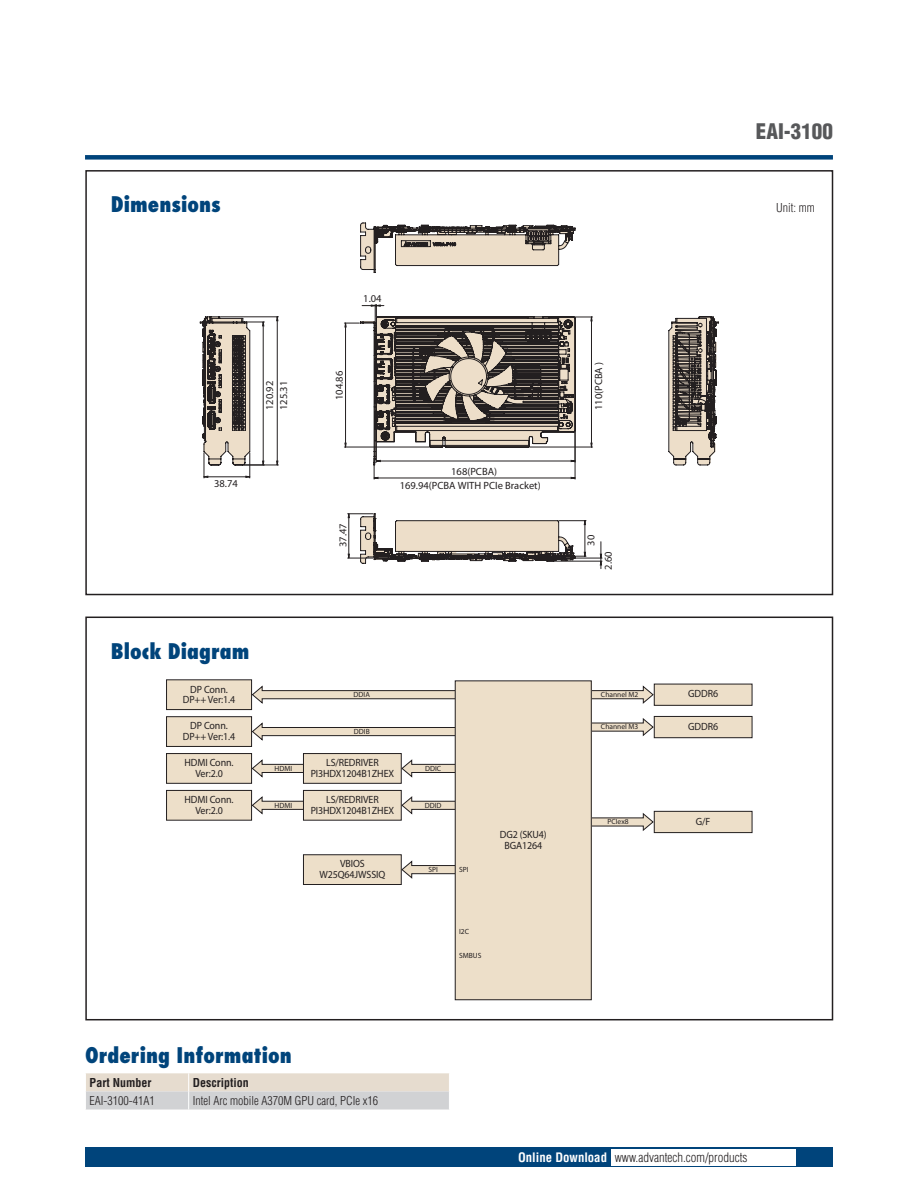
<style>
.page{position:relative;width:918px;height:1188px;background:#fff}
.page>*{position:absolute;margin:0;border:0;box-sizing:border-box;transform-origin:0 0}
.t1{font:800 condensed 21px "Futura";color:#00447b}
.t2{font:900 condensed 21px "Helvetica";color:#57585a}
.t3{font:300 condensed 12.75px "Helvetica";color:#231f20}
.t4{font:300 condensed 12px "Helvetica";color:#231f20}
.t5{font:700 condensed 12px "Helvetica";color:#231f20}
.t6{font:10.5px/10.5px "Myriad Pro";letter-spacing:-.01em;color:#231f20;text-align:center;scale:.95 1}
.t7{font:10.5px/14px "Myriad Pro";letter-spacing:-.01em;color:#231f20}
.t8{font:7.5px "Myriad Pro";color:#231f20}
.s1{font-weight:700;color:#fff}
</style>
<div class="page">
<div style="left:85px;top:155px;width:748px;height:5px;background:#00447b"></div>
<div style="left:85px;top:1147px;width:748px;height:20px;background:#00447b"></div>
<div style="left:611px;top:1149px;width:184px;height:16px;background:#fff"></div>
<div style="left:85px;top:170px;width:748px;height:425px;border:2px solid #231f20"></div>
<div style="left:85px;top:617px;width:748px;height:403px;border:2px solid #231f20"></div>
<svg style="left:86px;top:1073px;width:363px;height:37px;background:#dcd8d3"></svg>
<svg style="left:592px;top:812px;width:62px;height:20px"></svg>
<div style="left:167px;top:680px;width:85px;height:30px;background:#eddfc9"></div>
<div style="left:166px;top:679px;width:86px;height:31px;border:1px solid #231f20"></div>
<svg style="left:251px;top:685px;width:204px;height:19px"></svg>
<svg style="left:592px;top:685px;width:62px;height:19px"></svg>
<div style="left:654px;top:684px;width:98px;height:21px;background:#eddfc9"></div>
<div style="left:654px;top:684px;width:98px;height:22px;border:1px solid #231f20"></div>
<svg style="left:592px;top:717px;width:62px;height:20px"></svg>
<div style="left:654px;top:716px;width:98px;height:22px;background:#eddfc9"></div>
<div style="left:654px;top:716px;width:98px;height:22px;border:1px solid #231f20"></div>
<div style="left:167px;top:717px;width:85px;height:29px;background:#eddfc9"></div>
<div style="left:166px;top:716px;width:86px;height:31px;border:1px solid #231f20"></div>
<svg style="left:251px;top:722px;width:204px;height:19px"></svg>
<svg style="left:252px;top:759px;width:51px;height:19px"></svg>
<div style="left:167px;top:754px;width:85px;height:29px;background:#eddfc9"></div>
<div style="left:166px;top:753px;width:86px;height:31px;border:1px solid #231f20"></div>
<svg style="left:402px;top:759px;width:53px;height:19px"></svg>
<div style="left:303px;top:754px;width:98px;height:29px;background:#eddfc9"></div>
<div style="left:303px;top:753px;width:99px;height:31px;border:1px solid #231f20"></div>
<svg style="left:252px;top:796px;width:51px;height:19px"></svg>
<div style="left:167px;top:790px;width:85px;height:30px;background:#eddfc9"></div>
<div style="left:166px;top:790px;width:86px;height:31px;border:1px solid #231f20"></div>
<svg style="left:402px;top:796px;width:53px;height:19px"></svg>
<div style="left:303px;top:790px;width:98px;height:30px;background:#eddfc9"></div>
<div style="left:303px;top:790px;width:99px;height:31px;border:1px solid #231f20"></div>
<svg style="left:402px;top:860px;width:53px;height:19px"></svg>
<div style="left:303px;top:855px;width:98px;height:30px;background:#eddfc9"></div>
<div style="left:303px;top:854px;width:99px;height:31px;border:1px solid #231f20"></div>
<div style="left:455px;top:681px;width:136px;height:319px;background:#eddfc9"></div>
<div style="left:455px;top:680px;width:137px;height:320px;border:1px solid #231f20"></div>
<div style="left:654px;top:811px;width:98px;height:22px;background:#eddfc9"></div>
<div style="left:654px;top:811px;width:98px;height:22px;border:1px solid #231f20"></div>
<svg style="left:668px;top:316px;width:51px;height:150px;background:#89817a"></svg>
<svg style="left:360px;top:222px;width:216px;height:51px"></svg>
<hr style="left:220px;top:316px;width:58px;height:1px;background:#231f20">
<hr style="left:244px;top:465px;width:34px;height:1px;background:#231f20">
<svg style="left:344px;top:304px;width:249px;height:175px"></svg>
<svg style="left:199px;top:316px;width:66px;height:162px"></svg>
<svg style="left:347px;top:513px;width:255px;height:56px"></svg>
<h1 class="t1" style="left:111px;top:191px;width:111px">Dimensions</h1>
<p class="t7" style="left:214px;top:476px;width:25px">38.74</p>
<p class="t7" style="left:262px;top:410px;width:31px;rotate:-90deg">120.92<br>125.31</p>
<h1 class="t1" style="left:111px;top:638px;width:140px">Block Diagram</h1>
<p class="t7" style="left:363px;top:292px;width:20px">1.04</p>
<p class="t7" style="left:332px;top:400px;width:31px;rotate:-90deg">104.86</p>
<p class="t7" style="left:592px;top:410px;width:50px;rotate:-90deg">110(PCBA )</p>
<p class="t7" style="left:451px;top:465px;width:47px">168(PCBA)</p>
<p class="t7" style="left:336px;top:547px;width:25px;rotate:-90deg">37.47</p>
<p class="t7" style="left:400px;top:478px;width:142px">169.94(PCBA WITH PCIe Bracket)</p>
<p class="t7" style="left:584px;top:546px;width:12px;rotate:-90deg">30</p>
<p class="t7" style="left:601px;top:570px;width:20px;rotate:-90deg">2.60</p>
<p class="t6" style="left:183px;top:684px;width:57px">DP Conn.<br>DP++ Ver:1.4</p>
<p class="t8" style="left:354px;top:690px;width:18px">DDIA</p>
<p class="t8" style="left:601px;top:690px;width:39px">Channel M2</p>
<p class="t6" style="left:688px;top:688px;width:33px">GDDR6</p>
<p class="t6" style="left:190px;top:720px;width:41px">DP Conn.</p>
<p class="t8" style="left:601px;top:722px;width:39px">Channel M3</p>
<p class="t6" style="left:688px;top:721px;width:33px">GDDR6</p>
<p class="t6" style="left:183px;top:731px;width:57px">DP++ Ver:1.4</p>
<p class="t8" style="left:354px;top:727px;width:17px">DDIB</p>
<p class="t6" style="left:311px;top:757px;width:89px">LS/REDRIVER<br>PI3HDX1204B1ZHEX</p>
<p class="t6" style="left:185px;top:757px;width:53px">HDMI Conn.<br>Ver:2.0</p>
<p class="t8" style="left:425px;top:764px;width:18px">DDIC</p>
<p class="t8" style="left:275px;top:764px;width:19px">HDMI</p>
<p class="t6" style="left:311px;top:794px;width:89px">LS/REDRIVER<br>PI3HDX1204B1ZHEX</p>
<p class="t6" style="left:185px;top:794px;width:53px">HDMI Conn.<br>Ver:2.0</p>
<p class="t8" style="left:425px;top:800px;width:18px">DDID</p>
<p class="t8" style="left:275px;top:800px;width:19px">HDMI</p>
<p class="t6" style="left:319px;top:859px;width:71px">VBIOS<br>W25Q64JWSSIQ</p>
<p class="t8" style="left:428px;top:865px;width:11px">SPI</p>
<p class="t8" style="left:459px;top:865px;width:11px">SPI</p>
<p class="t6" style="left:500px;top:829px;width:51px">DG2 (SKU4)<br>BGA1264</p>
<p class="t8" style="left:459px;top:927px;width:11px">I2C</p>
<p class="t8" style="left:459px;top:951px;width:24px">SMBUS</p>
<p class="t8" style="left:607px;top:817px;width:23px">PCIex8</p>
<p class="t6" style="left:696px;top:816px;width:17px">G/F</p>
<h1 class="t2" style="left:756px;top:118px;width:79px">EAI-3100</h1>
<p class="t4" style="left:776px;top:200px;width:40px">Unit: mm</p>
<h1 class="t1" style="left:85px;top:1042px;width:208px">Ordering Information</h1>
<p class="t5" style="left:90px;top:1075px;width:63px">Part Number</p>
<p class="t5" style="left:193px;top:1075px;width:57px">Description</p>
<p class="t4" style="left:90px;top:1093px;width:67px">EAI-3100-41A1</p>
<p class="t4" style="left:193px;top:1093px;width:187px">Intel Arc mobile A370M GPU card, PCIe x16</p>
<p class="t3" style="left:518px;top:1149px;width:231px"><span class="s1">Online Download</span> www.advantech.com/products</p>
</div>
